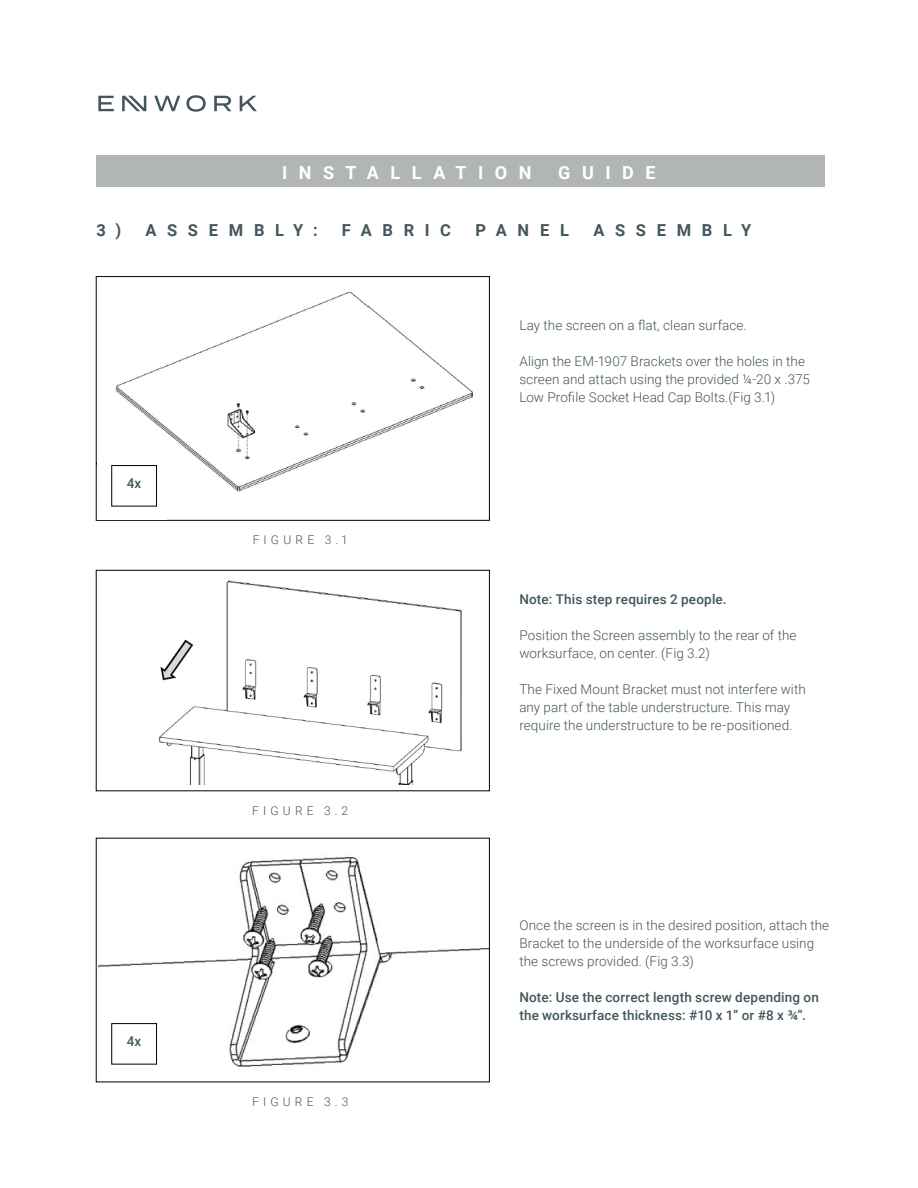
<style>
.page{position:relative;width:918px;height:1188px;background:#fff}
.page>*{position:absolute;margin:0;border:0;box-sizing:border-box;transform-origin:0 0}
.t1{font:700 18px "Roboto";letter-spacing:.64em;color:#fff}
.t2{font:700 16.5px "Roboto";letter-spacing:.645em;color:#44555d}
.t3{font:300 13.5px/18px "Roboto";letter-spacing:.005em;color:#44555d}
.t4{font:500 13.5px/18px "Roboto";letter-spacing:.01em;color:#44555d}
.t5{font:300 12px "Roboto";letter-spacing:.35em;color:#44555d}
</style>
<div class="page">
<img style="left:99px;top:857px;width:389px;height:210px">
<img style="left:116px;top:291px;width:357px;height:201px">
<div style="left:96px;top:276px;width:394px;height:244px;border:1px solid #000"></div>
<div style="left:97px;top:453px;width:69px;height:67px;background:#fff"></div>
<div style="left:98px;top:1011px;width:70px;height:67px;background:#fff"></div>
<svg style="left:154px;top:96px;width:26px;height:15px"></svg>
<svg style="left:186px;top:95px;width:20px;height:17px"></svg>
<svg style="left:214px;top:96px;width:18px;height:15px"></svg>
<svg style="left:240px;top:96px;width:17px;height:15px"></svg>
<svg style="left:98px;top:96px;width:16px;height:15px"></svg>
<svg style="left:122px;top:96px;width:24px;height:15px"></svg>
<div style="left:96px;top:156px;width:728px;height:31px;background:#b2b5b6"></div>
<img style="left:159px;top:580px;width:303px;height:205px">
<div style="left:96px;top:570px;width:394px;height:221px;border:1px solid #000"></div>
<div style="left:112px;top:465px;width:45px;height:41px;border:1px solid #000"></div>
<h1 class="t1" style="left:282px;top:160px;width:251px">INSTALLATION</h1>
<h1 class="t1" style="left:558px;top:160px;width:99px">GUIDE</h1>
<p class="t2" style="left:96px;top:219px;width:223px">3) ASSEMBLY:</p>
<p class="t2" style="left:342px;top:219px;width:111px">FABRIC</p>
<p class="t2" style="left:476px;top:219px;width:95px">PANEL</p>
<p class="t2" style="left:594px;top:219px;width:159px">ASSEMBLY</p>
<p class="t4" style="left:127px;top:474px;width:16px">4x</p>
<p class="t4" style="left:127px;top:1032px;width:16px">4x</p>
<p class="t5" style="left:253px;top:531px;width:97px">FIGURE 3.1</p>
<p class="t5" style="left:252px;top:802px;width:98px">FIGURE 3.2</p>
<p class="t5" style="left:252px;top:1093px;width:98px">FIGURE 3.3</p>
<p class="t3" style="left:519px;top:316px;width:229px">Lay the screen on a flat, clean surface.</p>
<p class="t3" style="left:519px;top:352px;width:292px">Align the EM-1907 Brackets over the holes in the screen and attach using the provided ¼-20 x .375<br>Low Profile Socket Head Cap Bolts.(Fig 3.1)</p>
<p class="t4" style="left:519px;top:590px;width:209px">Note: This step requires 2 people.</p>
<p class="t3" style="left:519px;top:626px;width:279px">Position the Screen assembly to the rear of the worksurface, on center. (Fig 3.2)</p>
<p class="t3" style="left:519px;top:680px;width:288px">The Fixed Mount Bracket must not interfere with any part of the table understructure. This may require the understructure to be re-positioned.</p>
<p class="t3" style="left:519px;top:916px;width:311px">Once the screen is in the desired position, attach the<br>Bracket to the underside of the worksurface using the screws provided. (Fig 3.3)</p>
<p class="t4" style="left:519px;top:988px;width:301px">Note: Use the correct length screw depending on the worksurface thickness: #10 x 1” or #8 x ¾”.</p>
</div>
